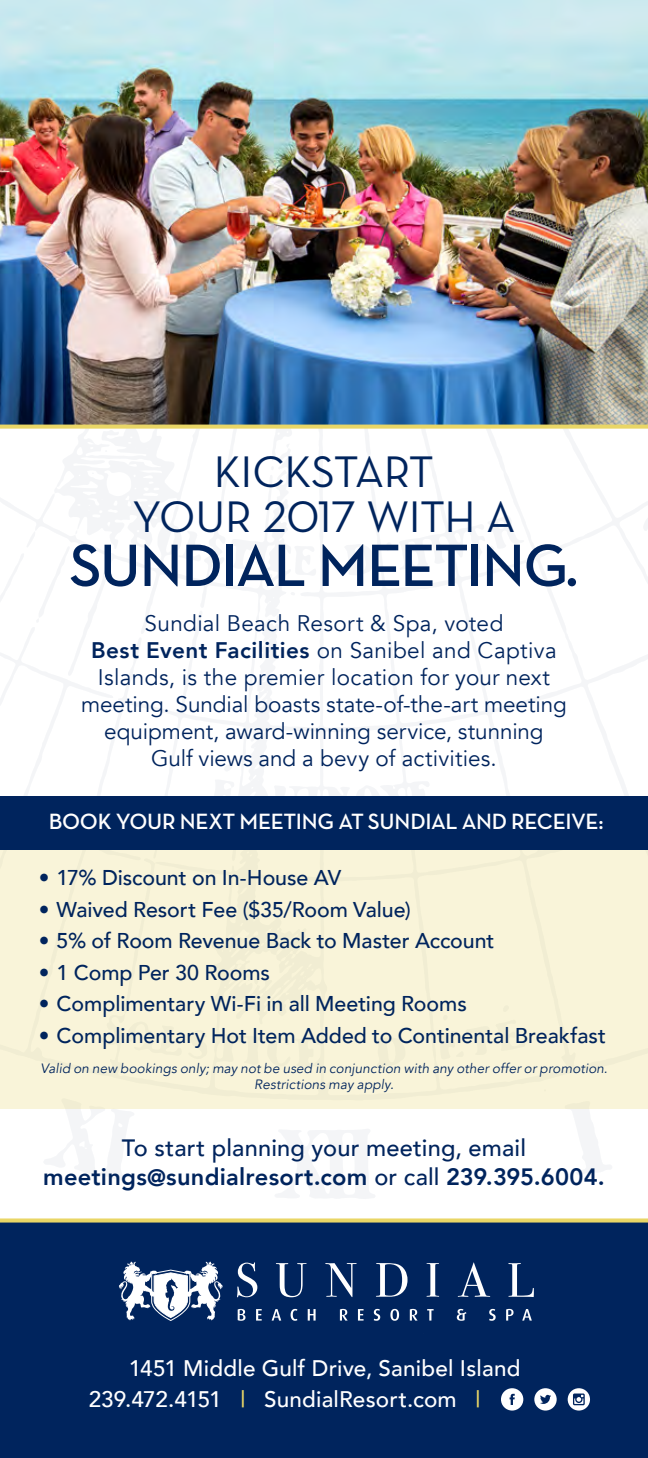
<style>
.page{position:relative;width:648px;height:1458px;background:#fff}
.page>*{position:absolute;margin:0;border:0;box-sizing:border-box;transform-origin:0 0}
.t1{font:600 60.75px "Neutra Text Exp";letter-spacing:-.03em;color:#00245d}
.t2{font:45px/45px "Neutra Text Exp";letter-spacing:-.015em;color:#00245d;text-align:center}
.t3{font:800 23.62px/29.2px "Avenir";letter-spacing:.01em;color:#00245d;text-align:center}
.t4{font:22.5px/27px "Avenir";letter-spacing:.005em;color:#00245d;text-align:center}
.t5{font:500 22.5px/31.5px "Avenir";letter-spacing:.01em;color:#fff;text-align:center}
.t6{font:600 22.5px "Neutra Text Exp";letter-spacing:-.015em;color:#fff}
.t7{font:500 21.38px "Avenir";letter-spacing:-.005em;color:#00245d}
.t8{font:italic 13.5px/15.8px "Avenir";letter-spacing:.01em;color:#00245d;text-align:center}
.s1{font-weight:800}
.s2{font-weight:500}
.s3{color:#e9d666}
.s4{color:#00245d}
</style>
<div class="page">
<div style="left:0;top:1221px;width:648px;height:237px;background:#00245d"></div>
<div style="left:0;top:1218px;width:648px;height:5px;background:#e9d666"></div>
<svg style="left:237px;top:1262px;width:20px;height:35px"></svg>
<svg style="left:276px;top:1263px;width:31px;height:34px"></svg>
<svg style="left:325px;top:1263px;width:32px;height:34px"></svg>
<svg style="left:376px;top:1263px;width:32px;height:34px"></svg>
<svg style="left:427px;top:1263px;width:12px;height:34px"></svg>
<svg style="left:458px;top:1262px;width:32px;height:35px"></svg>
<svg style="left:508px;top:1263px;width:26px;height:34px"></svg>
<svg style="left:238px;top:1309px;width:7px;height:12px"></svg>
<svg style="left:256px;top:1309px;width:6px;height:12px"></svg>
<svg style="left:272px;top:1309px;width:9px;height:12px"></svg>
<svg style="left:291px;top:1309px;width:6px;height:12px"></svg>
<svg style="left:308px;top:1309px;width:8px;height:12px"></svg>
<svg style="left:340px;top:1309px;width:8px;height:12px"></svg>
<svg style="left:358px;top:1309px;width:6px;height:12px"></svg>
<svg style="left:374px;top:1309px;width:6px;height:12px"></svg>
<svg style="left:390px;top:1309px;width:9px;height:12px"></svg>
<svg style="left:410px;top:1309px;width:8px;height:12px"></svg>
<svg style="left:427px;top:1309px;width:7px;height:12px"></svg>
<svg style="left:457px;top:1309px;width:9px;height:12px"></svg>
<svg style="left:489px;top:1309px;width:7px;height:12px"></svg>
<svg style="left:506px;top:1309px;width:8px;height:12px"></svg>
<svg style="left:522px;top:1309px;width:10px;height:12px"></svg>
<svg style="left:119px;top:1262px;width:104px;height:59px"></svg>
<svg style="left:0;top:424px;width:648px;height:372px"></svg>
<svg style="left:0;top:676px;width:113px;height:120px"></svg>
<svg style="left:275px;top:1129px;width:100px;height:70px"></svg>
<svg style="left:571px;top:1109px;width:41px;height:66px"></svg>
<svg style="left:643px;top:500px;width:5px;height:71px"></svg>
<svg style="left:44px;top:1109px;width:90px;height:71px"></svg>
<svg style="left:344px;top:544px;width:30px;height:32px"></svg>
<svg style="left:294px;top:546px;width:22px;height:30px"></svg>
<svg style="left:178px;top:531px;width:23px;height:31px"></svg>
<svg style="left:386px;top:542px;width:6px;height:9px"></svg>
<svg style="left:276px;top:615px;width:5px;height:6px"></svg>
<svg style="left:290px;top:592px;width:5px;height:3px"></svg>
<svg style="left:486px;top:515px;width:38px;height:37px"></svg>
<svg style="left:201px;top:424px;width:123px;height:97px"></svg>
<svg style="left:209px;top:779px;width:27px;height:17px"></svg>
<svg style="left:224px;top:764px;width:9px;height:8px"></svg>
<svg style="left:268px;top:574px;width:4px;height:4px"></svg>
<svg style="left:0;top:465px;width:146px;height:211px"></svg>
<img style="left:0;top:0;width:648px;height:424px">
<div style="left:0;top:796px;width:648px;height:313px;background:#f9f4d9"></div>
<div style="left:0;top:796px;width:648px;height:54px;background:#00245d"></div>
<svg style="left:501px;top:1388px;width:22px;height:23px"></svg>
<svg style="left:534px;top:1388px;width:23px;height:23px"></svg>
<svg style="left:568px;top:1388px;width:22px;height:23px"></svg>
<svg style="left:0;top:425px;width:648px;height:4px;fill:#e9d666"></svg>
<h2 class="t2" style="left:132px;top:449px;width:385px">KICKSTART<br>YOUR 2017 WITH A</h2>
<h1 class="t1" style="left:69px;top:527px;width:511px">SUNDIAL MEETING.</h1>
<p class="t4" style="left:81px;top:610px;width:487px">Sundial Beach Resort &amp; Spa, voted<br><span class="s1">Best Event Facilities</span> on Sanibel and Captiva Islands, is the premier location for your next meeting. Sundial boasts state-of-the-art meeting equipment, award-winning service, stunning Gulf views and a bevy of activities.</p>
<p class="t6" style="left:49px;top:807px;width:556px">BOOK YOUR NEXT MEETING AT SUNDIAL AND RECEIVE:</p>
<p class="t7" style="left:39px;top:859px;width:304px">• 17% Discount on In-House AV</p>
<p class="t7" style="left:39px;top:891px;width:374px">• Waived Resort Fee ($35/Room Value)</p>
<p class="t7" style="left:39px;top:922px;width:457px">• 5% of Room Revenue Back to Master Account</p>
<p class="t7" style="left:39px;top:954px;width:233px">• 1 Comp Per 30 Rooms</p>
<p class="t7" style="left:39px;top:985px;width:429px">• Complimentary Wi-Fi in all Meeting Rooms</p>
<p class="t7" style="left:39px;top:1017px;width:569px">• Complimentary Hot Item Added to Continental Breakfast</p>
<p class="t8" style="left:40px;top:1061px;width:569px">Valid on new bookings only; may not be used in conjunction with any other offer or promotion.<br>Restrictions may apply.</p>
<p class="t3" style="left:43px;top:1133px;width:563px"><span class="s2">To start planning your meeting, email </span>meetings@sundialresort.com <span class="s2">or call</span> 239.395.6004.</p>
<p class="t5" style="left:89px;top:1351px;width:474px">1451 Middle Gulf Drive, Sanibel Island<br>239.472.4151 <span class="s3">|</span> SundialResort.com <span class="s3">|</span> <span class="s4">ooooo</span></p>
</div>
